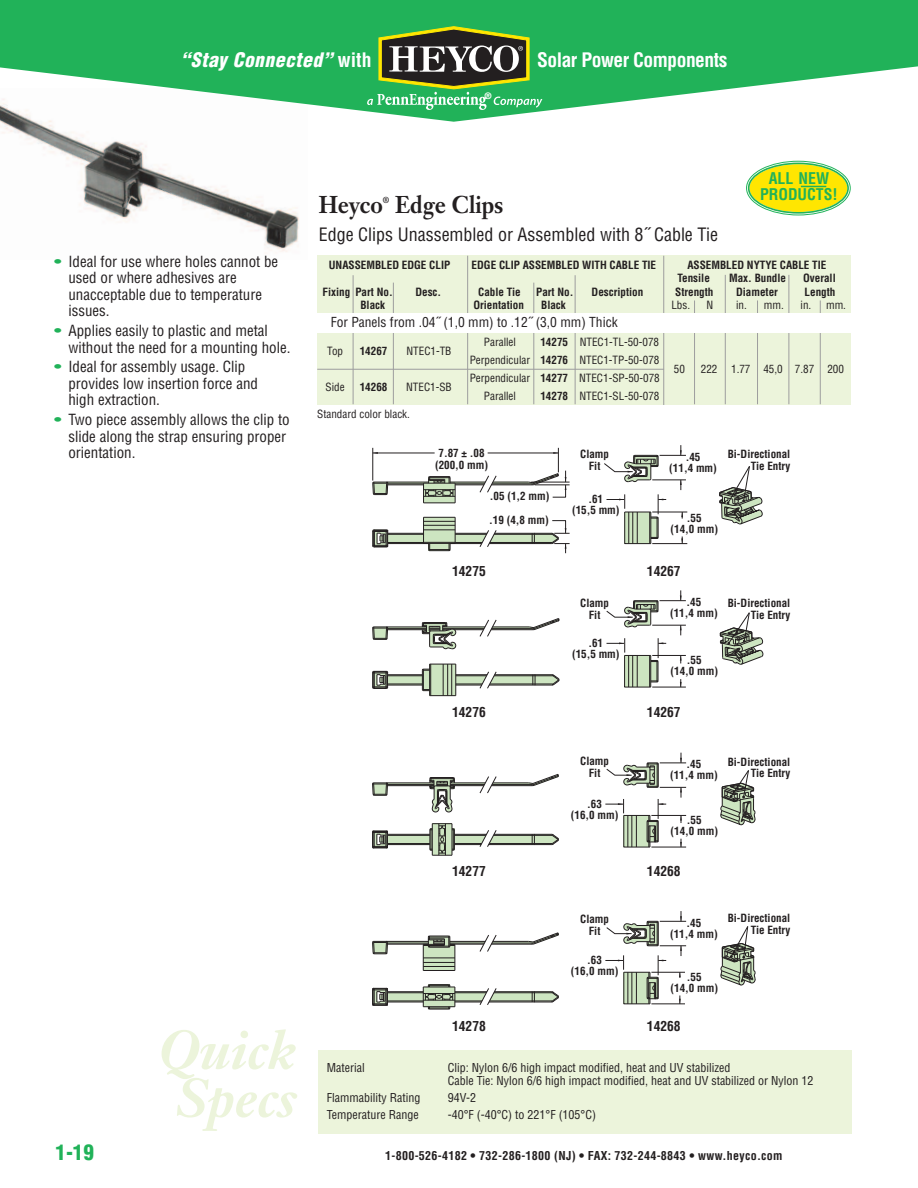
<style>
.page{position:relative;width:918px;height:1188px;background:#fff}
.page>*{position:absolute;margin:0;border:0;box-sizing:border-box;transform-origin:0 0}
.t1{font:italic 700 54px/48px "Janson Text";color:#ecf4db;text-align:center}
.t2{font:700 24px "Janson Text";color:#231f20;scale:.9 1}
.t3{font:900 condensed 21px "Helvetica";color:#21b259}
.t4{font:700 condensed 19.5px "Helvetica";letter-spacing:-.025em;color:#fff}
.t5{font:italic 900 condensed 19.5px "Helvetica";letter-spacing:.025em;color:#fff}
.t6{font:condensed 18px "Helvetica";color:#231f20}
.t7{font:700 condensed 15.75px/16.5px "Helvetica";color:#21b259;text-align:center}
.t8{font:condensed 15px/16.5px "Helvetica";color:#231f20}
.t9{font:condensed 13.5px "Helvetica";color:#231f20}
.t10{font:700 condensed 13.5px "Helvetica";color:#231f20}
.t11{font:condensed 12px/13.5px "Helvetica";color:#231f20}
.t12{font:700 condensed 12px "Helvetica";letter-spacing:.025em;color:#231f20}
.t13{font:700 condensed 11.1px/11.1px "Helvetica";color:#231f20;text-align:center}
.t14{font:condensed 11.1px/18.3px "Helvetica";color:#231f20;text-align:right}
.t15{font:700 9px "Helvetica";color:#fff}
.t16{font:700 8.7px "Janson Text";color:#231f20;scale:.9 1}
.s1{font-weight:700;font-style:normal}
.s2{color:#21b259}
.s3{font-weight:700}
</style>
<div class="page">
<img style="left:0;top:122px;width:299px;height:130px">
<div style="left:318px;top:1051px;width:533px;height:83px;background:#ecf4db"></div>
<svg style="left:0;top:0;width:918px;height:122px;fill:#21b259"></svg>
<svg style="left:367px;top:26px;width:176px;height:84px;background:#528a52"></svg>
<div style="left:317px;top:256px;width:533px;height:149px;background:#ecf4db"></div>
<hr style="left:353px;top:275px;width:1px;height:129px;background:#9d9d9e">
<hr style="left:467px;top:256px;width:1px;height:148px;background:#9d9d9e">
<hr style="left:694px;top:300px;width:1px;height:104px;background:#9d9d9e">
<hr style="left:757px;top:300px;width:1px;height:104px;background:#9d9d9e">
<hr style="left:820px;top:300px;width:1px;height:104px;background:#9d9d9e">
<hr style="left:575px;top:275px;width:1px;height:129px;background:#9d9d9e">
<hr style="left:725px;top:275px;width:1px;height:129px;background:#9d9d9e">
<hr style="left:789px;top:275px;width:1px;height:129px;background:#9d9d9e">
<hr style="left:393px;top:283px;width:1px;height:121px;background:#9d9d9e">
<hr style="left:533px;top:283px;width:1px;height:121px;background:#9d9d9e">
<hr style="left:663px;top:256px;width:1px;height:149px;background:#9d9d9e">
<hr style="left:317px;top:369px;width:347px;height:1px;background:#9d9d9e">
<div style="left:317px;top:313px;width:533px;height:20px;background:#fff"></div>
<hr style="left:535px;top:485px;width:35px;height:1px;background:#231f20">
<hr style="left:531px;top:482px;width:39px;height:1px;background:#231f20">
<hr style="left:652px;top:543px;width:35px;height:1px;background:#231f20">
<hr style="left:652px;top:512px;width:35px;height:1px;background:#231f20">
<hr style="left:424px;top:503px;width:31px;height:1px;background:#231f20">
<svg style="left:719px;top:466px;width:44px;height:59px"></svg>
<svg style="left:720px;top:612px;width:43px;height:53px"></svg>
<svg style="left:720px;top:770px;width:36px;height:55px"></svg>
<hr style="left:651px;top:1004px;width:34px;height:1px;background:#231f20">
<hr style="left:423px;top:970px;width:32px;height:1px;background:#231f20">
<svg style="left:720px;top:926px;width:36px;height:59px"></svg>
<svg style="left:604px;top:445px;width:82px;height:99px"></svg>
<svg style="left:606px;top:590px;width:80px;height:98px"></svg>
<svg style="left:605px;top:753px;width:81px;height:95px"></svg>
<svg style="left:605px;top:911px;width:81px;height:93px"></svg>
<svg style="left:372px;top:448px;width:194px;height:55px"></svg>
<svg style="left:372px;top:517px;width:198px;height:36px"></svg>
<svg style="left:372px;top:618px;width:188px;height:31px"></svg>
<svg style="left:372px;top:664px;width:187px;height:32px"></svg>
<svg style="left:372px;top:774px;width:187px;height:39px"></svg>
<svg style="left:372px;top:823px;width:187px;height:33px"></svg>
<svg style="left:372px;top:932px;width:187px;height:38px"></svg>
<svg style="left:372px;top:984px;width:187px;height:26px"></svg>
<svg style="left:746px;top:161px;width:105px;height:55px"></svg>
<h3 class="t5" style="left:181px;top:49px;width:192px">“Stay Connected” <span class="s1">with</span></h3>
<h3 class="t4" style="left:537px;top:49px;width:192px">Solar Power Components</h3>
<p class="t15" style="left:485px;top:92px;width:8px">®</p>
<h2 class="t2" style="left:319px;top:195px;width:73px">Heyco</h2>
<p class="t16" style="left:383px;top:197px;width:9px">®</p>
<h2 class="t2" style="left:395px;top:195px;width:122px">Edge Clips</h2>
<h3 class="t6" style="left:319px;top:224px;width:401px">Edge Clips Unassembled or Assembled with 8˝ Cable Tie</h3>
<h3 class="t7" style="left:760px;top:170px;width:79px">ALL NEW<br>PRODUCTS!</h3>
<h3 class="t8" style="left:68px;top:254px;width:211px;text-indent:-14px"><span class="s2">•</span> Ideal for use where holes cannot be used or where adhesives are unacceptable due to temperature issues.</h3>
<h3 class="t8" style="left:68px;top:323px;width:223px;text-indent:-14px"><span class="s2">•</span> Applies easily to plastic and metal without the need for a mounting hole.</h3>
<h3 class="t8" style="left:68px;top:359px;width:191px;text-indent:-14px"><span class="s2">•</span> Ideal for assembly usage. Clip provides low insertion force and high extraction.</h3>
<h3 class="t8" style="left:68px;top:412px;width:223px;text-indent:-14px"><span class="s2">•</span> Two piece assembly allows the clip to slide along the strap ensuring proper orientation.</h3>
<h1 class="t1" style="left:158px;top:1032px;width:140px">Quick<br>Specs</h1>
<p class="t13" style="left:329px;top:259px;width:123px">UNASSEMBLED EDGE CLIP</p>
<p class="t13" style="left:472px;top:259px;width:186px">EDGE CLIP ASSEMBLED WITH CABLE TIE</p>
<p class="t13" style="left:677px;top:258px;width:150px;line-height:13.5px;text-align:left;text-indent:10px">ASSEMBLED NYTYE CABLE TIE<br>Tensile</p>
<p class="t13" style="left:729px;top:273px;width:58px">Max. Bundle</p>
<p class="t13" style="left:803px;top:273px;width:34px">Overall</p>
<p class="t13" style="left:323px;top:286px;width:72px">Fixing Part No.</p>
<p class="t13" style="left:415px;top:286px;width:27px">Desc.</p>
<p class="t13" style="left:478px;top:286px;width:44px">Cable Tie</p>
<p class="t13" style="left:536px;top:286px;width:39px">Part No.</p>
<p class="t13" style="left:592px;top:286px;width:53px">Description</p>
<p class="t13" style="left:675px;top:286px;width:40px">Strength</p>
<p class="t13" style="left:736px;top:286px;width:43px">Diameter</p>
<p class="t13" style="left:805px;top:286px;width:32px">Length</p>
<p class="t13" style="left:360px;top:300px;width:26px">Black</p>
<p class="t13" style="left:473px;top:300px;width:52px">Orientation</p>
<p class="t13" style="left:541px;top:300px;width:26px">Black</p>
<p class="t14" style="left:671px;top:296px;width:20px">Lbs.</p>
<p class="t14" style="left:706px;top:296px;width:8px">N</p>
<p class="t14" style="left:736px;top:296px;width:49px">in. mm.</p>
<p class="t14" style="left:801px;top:296px;width:47px">in. mm.</p>
<p class="t9" style="left:331px;top:315px;width:288px">For Panels from .04˝ (1,0 mm) to .12˝ (3,0 mm) Thick</p>
<p class="t14" style="left:327px;top:342px;width:17px">Top</p>
<p class="t13" style="left:360px;top:345px;width:29px">14267</p>
<p class="t14" style="left:406px;top:342px;width:46px">NTEC1-TB</p>
<p class="t14" style="left:470px;top:333px;width:191px"><span class="s3">14275</span> NTEC1-TL-50-078<br>Perpendicular <span class="s3">14276</span> NTEC1-TP-50-078</p>
<p class="t14" style="left:484px;top:333px;width:34px">Parallel</p>
<p class="t14" style="left:674px;top:360px;width:13px">50</p>
<p class="t14" style="left:701px;top:360px;width:145px">222 1.77 45,0 7.87 200</p>
<p class="t14" style="left:326px;top:378px;width:21px">Side</p>
<p class="t13" style="left:360px;top:382px;width:29px">14268</p>
<p class="t14" style="left:406px;top:378px;width:47px">NTEC1-SB</p>
<p class="t14" style="left:484px;top:369px;width:177px;text-align:left;text-indent:-14px">Perpendicular <span class="s3">14277</span> NTEC1-SP-50-078<br>Parallel</p>
<p class="t14" style="left:540px;top:387px;width:121px"><span class="s3">14278</span> NTEC1-SL-50-078</p>
<p class="t14" style="left:317px;top:405px;width:94px">Standard color black.</p>
<p class="t13" style="left:435px;top:448px;width:55px;line-height:11.9px">7.87 ± .08 (200,0 mm)</p>
<p class="t13" style="left:580px;top:448px;width:30px;line-height:11.9px">Clamp<br>Fit</p>
<p class="t13" style="left:669px;top:451px;width:49px">.45<br>(11,4 mm)</p>
<p class="t13" style="left:490px;top:491px;width:61px">.05 (1,2 mm)</p>
<p class="t13" style="left:572px;top:494px;width:49px">.61<br>(15,5 mm)</p>
<p class="t13" style="left:489px;top:515px;width:61px">.19 (4,8 mm)</p>
<p class="t13" style="left:670px;top:512px;width:49px">.55<br>(14,0 mm)</p>
<p class="t13" style="left:728px;top:449px;width:64px;line-height:11.9px;text-align:right">Bi-Directional<br>Tie Entry</p>
<p class="t10" style="left:452px;top:563px;width:35px">14275</p>
<p class="t10" style="left:452px;top:704px;width:35px">14276</p>
<p class="t13" style="left:580px;top:597px;width:30px;line-height:11.9px">Clamp<br>Fit</p>
<p class="t13" style="left:572px;top:638px;width:49px">.61<br>(15,5 mm)</p>
<p class="t10" style="left:647px;top:563px;width:35px">14267</p>
<p class="t13" style="left:670px;top:597px;width:49px">.45<br>(11,4 mm)</p>
<p class="t13" style="left:728px;top:597px;width:64px;line-height:11.9px;text-align:right">Bi-Directional<br>Tie Entry</p>
<p class="t13" style="left:670px;top:655px;width:49px">.55<br>(14,0 mm)</p>
<p class="t10" style="left:647px;top:704px;width:35px">14267</p>
<p class="t10" style="left:452px;top:863px;width:35px">14277</p>
<p class="t10" style="left:452px;top:1018px;width:35px">14278</p>
<p class="t13" style="left:580px;top:755px;width:30px;line-height:11.9px">Clamp<br>Fit</p>
<p class="t13" style="left:571px;top:799px;width:49px">.63<br>(16,0 mm)</p>
<p class="t13" style="left:580px;top:914px;width:30px;line-height:11.9px">Clamp<br>Fit</p>
<p class="t13" style="left:571px;top:955px;width:49px">.63<br>(16,0 mm)</p>
<p class="t13" style="left:670px;top:758px;width:49px">.45<br>(11,4 mm)</p>
<p class="t13" style="left:728px;top:756px;width:64px;line-height:11.9px;text-align:right">Bi-Directional<br>Tie Entry</p>
<p class="t13" style="left:670px;top:814px;width:49px">.55<br>(14,0 mm)</p>
<p class="t10" style="left:647px;top:863px;width:35px">14268</p>
<p class="t13" style="left:670px;top:917px;width:49px">.45<br>(11,4 mm)</p>
<p class="t13" style="left:728px;top:912px;width:64px;line-height:11.9px;text-align:right">Bi-Directional<br>Tie Entry</p>
<p class="t13" style="left:670px;top:972px;width:49px">.55<br>(14,0 mm)</p>
<p class="t10" style="left:647px;top:1018px;width:35px">14268</p>
<p class="t11" style="left:327px;top:1061px;width:39px">Material</p>
<p class="t11" style="left:448px;top:1061px;width:367px">Clip: Nylon 6/6 high impact modified, heat and UV stabilized<br>Cable Tie: Nylon 6/6 high impact modified, heat and UV stabilized or Nylon 12</p>
<p class="t11" style="left:327px;top:1091px;width:95px">Flammability Rating</p>
<p class="t11" style="left:448px;top:1091px;width:30px">94V-2</p>
<p class="t11" style="left:327px;top:1108px;width:94px">Temperature Range</p>
<p class="t11" style="left:448px;top:1108px;width:150px">-40°F (-40°C) to 221°F (105°C)</p>
<h3 class="t3" style="left:56px;top:1141px;width:40px">1-19</h3>
<p class="t12" style="left:385px;top:1149px;width:399px">1-800-526-4182 • 732-286-1800 (NJ) • FAX: 732-244-8843 • www.heyco.com</p>
</div>
